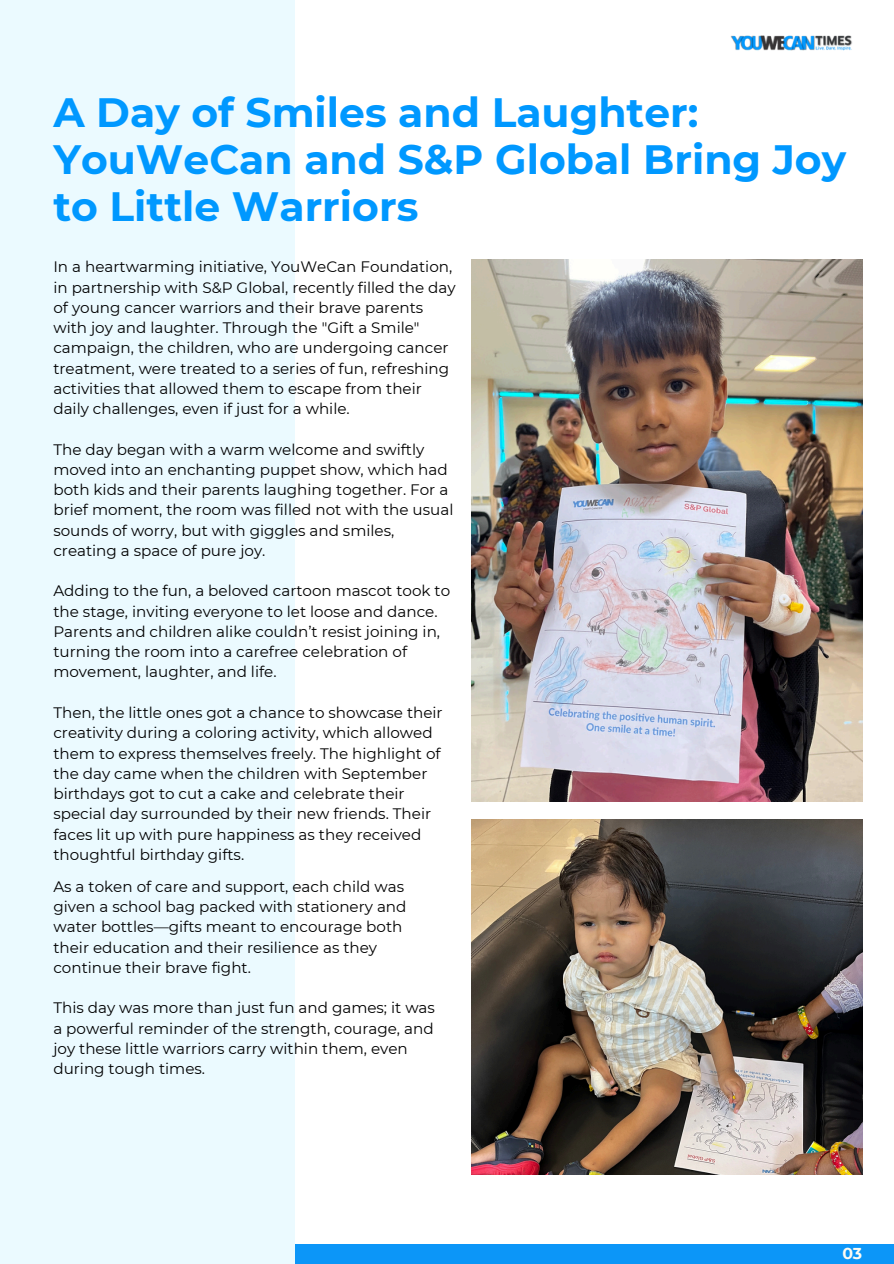
<style>
.page{position:relative;width:894px;height:1264px;background:#fff}
.page>*{position:absolute;margin:0;border:0;box-sizing:border-box;transform-origin:0 0}
.t1{font:700 40.95px/47.2px "Montserrat";color:#0098ff}
.t2{font:700 15.75px "Montserrat";color:#fefbf2}
.t3{font:15.15px/20.2px "Montserrat";color:#000}
</style>
<div class="page">
<div style="left:0;top:1243px;width:893px;height:20px;background:#0c96f8"></div>
<div style="left:0;top:0;width:295px;height:1263px;background:#ebfaff"></div>
<img style="left:730px;top:35px;width:122px;height:16px">
<img style="left:471px;top:259px;width:391px;height:542px">
<img style="left:471px;top:820px;width:391px;height:354px">
<p class="t1" style="left:53px;top:89px;width:794px">A Day of Smiles and Laughter:<br>YouWeCan and S&amp;P Global Bring Joy to Little Warriors</p>
<p class="t3" style="left:53px;top:257px;width:403px">In a heartwarming initiative, YouWeCan Foundation, in partnership with S&amp;P Global, recently filled the day of young cancer warriors and their brave parents with joy and laughter. Through the "Gift a Smile" campaign, the children, who are undergoing cancer treatment, were treated to a series of fun, refreshing activities that allowed them to escape from their daily challenges, even if just for a while.</p>
<p class="t3" style="left:53px;top:439px;width:401px">The day began with a warm welcome and swiftly moved into an enchanting puppet show, which had both kids and their parents laughing together. For a brief moment, the room was filled not with the usual sounds of worry, but with giggles and smiles, creating a space of pure joy.</p>
<p class="t3" style="left:53px;top:581px;width:398px">Adding to the fun, a beloved cartoon mascot took to the stage, inviting everyone to let loose and dance.<br>Parents and children alike couldn’t resist joining in, turning the room into a carefree celebration of movement, laughter, and life.</p>
<p class="t3" style="left:53px;top:702px;width:390px">Then, the little ones got a chance to showcase their creativity during a coloring activity, which allowed them to express themselves freely. The highlight of the day came when the children with September birthdays got to cut a cake and celebrate their special day surrounded by their new friends. Their faces lit up with pure happiness as they received thoughtful birthday gifts.</p>
<p class="t3" style="left:53px;top:876px;width:354px">As a token of care and support, each child was given a school bag packed with stationery and water bottles—gifts meant to encourage both their education and their resilience as they continue their brave fight.</p>
<p class="t3" style="left:53px;top:997px;width:383px">This day was more than just fun and games; it was a powerful reminder of the strength, courage, and joy these little warriors carry within them, even during tough times.</p>
<p class="t2" style="left:842px;top:1244px;width:21px">03</p>
</div>
